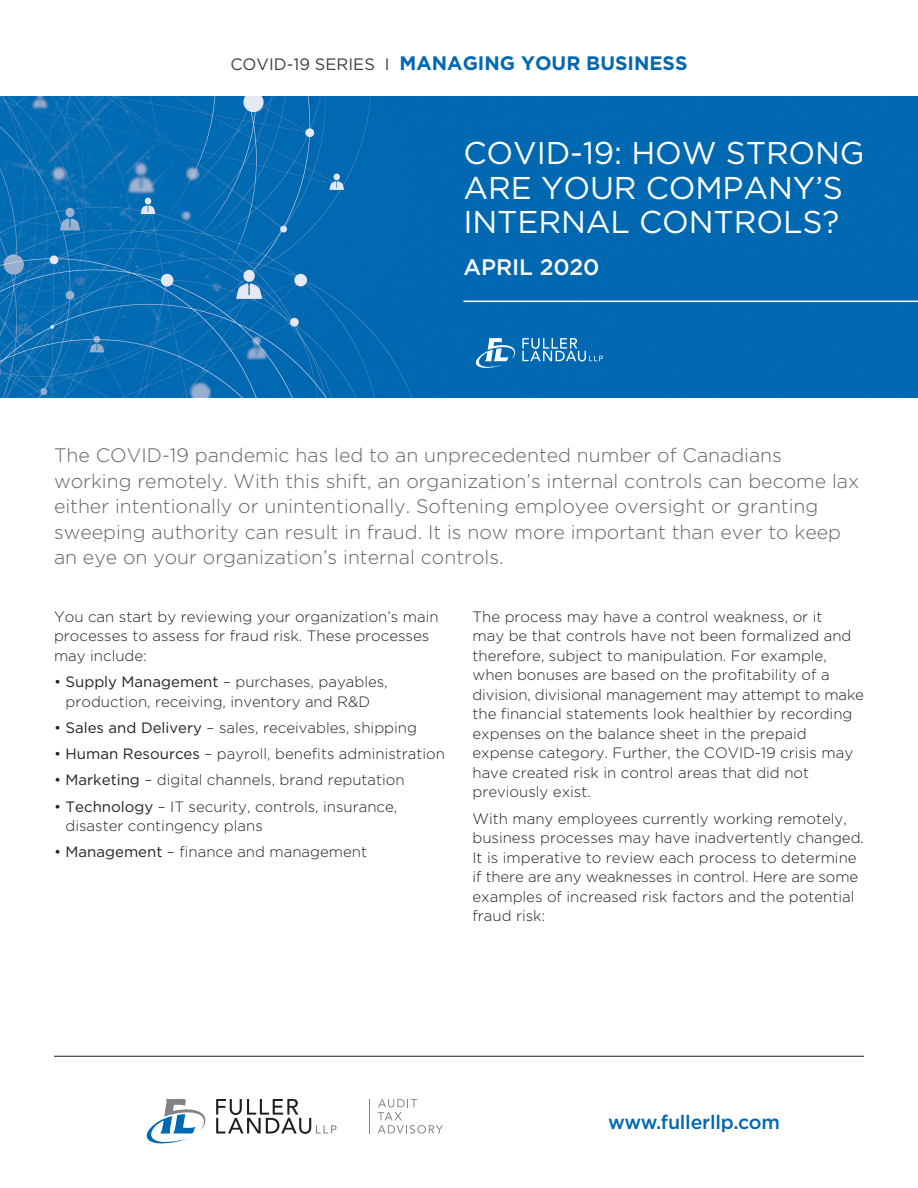
<style>
.page{position:relative;width:918px;height:1188px;background:#fff}
.page>*{position:absolute;margin:0;border:0;box-sizing:border-box;transform-origin:0 0}
.Body_-_Sub_Head{font:31.5px/34.5px "Gotham HTF";letter-spacing:-.005em;color:#fff}
.Body_-_Sub_Head-2{font:500 22.5px "Gotham HTF";letter-spacing:-.005em;color:#fff}
.Body_-_Sub_Head-3{font:300 19.5px/25.5px "Gotham HTF";color:#636366}
.Body_-_Sub_Head-4{font:700 19.5px "Gotham HTF";color:#0168b3}
.t1{font:500 19.5px "Gotham HTF";letter-spacing:-.01em;color:#0168b3}
.Body_-_Sub_Head-5{font:300 15px/19.5px "Gotham HTF";color:#231f20}
.s1{font-weight:400;font-size:16.5px;color:#3e3e3f}
.s2{font-weight:400}
</style>
<div class="page">
<img style="left:0;top:96px;width:918px;height:301px">
<hr style="left:464px;top:301px;width:454px;height:1px;background:#fff">
<svg style="left:216px;top:1099px;width:121px;height:35px"></svg>
<svg style="left:146px;top:1099px;width:60px;height:45px"></svg>
<svg style="left:378px;top:1099px;width:65px;height:35px"></svg>
<hr style="left:369px;top:1099px;width:1px;height:34px;background:#808285">
<hr style="left:54px;top:1056px;width:810px;height:1px;background:#231f20">
<svg style="left:522px;top:338px;width:81px;height:23px;background:#3788c1"></svg>
<svg style="left:473px;top:338px;width:43px;height:30px"></svg>
<p class="Body_-_Sub_Head-4" style="left:230px;top:52px;width:459px"><span class="s1">COVID-19 SERIES I</span> MANAGING YOUR BUSINESS</p>
<p class="Body_-_Sub_Head" style="left:464px;top:136px;width:403px">COVID-19: HOW STRONG<br>ARE YOUR COMPANY’S<br>INTERNAL CONTROLS?</p>
<p class="Body_-_Sub_Head-2" style="left:464px;top:254px;width:138px">APRIL 2020</p>
<p class="Body_-_Sub_Head-3" style="left:54px;top:442px;width:807px">The COVID-19 pandemic has led to an unprecedented number of Canadians working remotely. With this shift, an organization’s internal controls can become lax either intentionally or unintentionally. Softening employee oversight or granting sweeping authority can result in fraud. It is now more important than ever to keep an eye on your organization’s internal controls.</p>
<p class="Body_-_Sub_Head-5" style="left:54px;top:607px;width:386px">You can start by reviewing your organization’s main processes to assess for fraud risk. These processes may include:</p>
<p class="Body_-_Sub_Head-5" style="left:54px;top:672px;width:335px;text-align:center">• <span class="s2">Supply Management</span> – purchases, payables, production, receiving, inventory and R&amp;D</p>
<p class="Body_-_Sub_Head-5" style="left:54px;top:718px;width:364px">• <span class="s2">Sales and Delivery</span> – sales, receivables, shipping</p>
<p class="Body_-_Sub_Head-5" style="left:54px;top:744px;width:393px">• <span class="s2">Human Resources</span> – payroll, benefits administration</p>
<p class="Body_-_Sub_Head-5" style="left:54px;top:770px;width:352px">• <span class="s2">Marketing</span> – digital channels, brand reputation</p>
<p class="Body_-_Sub_Head-5" style="left:66px;top:796px;width:333px;text-indent:-12px">• <span class="s2">Technology</span> – IT security, controls, insurance, disaster contingency plans</p>
<p class="Body_-_Sub_Head-5" style="left:54px;top:842px;width:315px">• <span class="s2">Management</span> – finance and management</p>
<p class="Body_-_Sub_Head-5" style="left:472px;top:607px;width:393px">The process may have a control weakness, or it<br>may be that controls have not been formalized and therefore, subject to manipulation. For example, when bonuses are based on the profitability of a division, divisional management may attempt to make the financial statements look healthier by recording expenses on the balance sheet in the prepaid expense category. Further, the COVID-19 crisis may have created risk in control areas that did not previously exist.</p>
<p class="Body_-_Sub_Head-5" style="left:472px;top:808px;width:393px">With many employees currently working remotely, business processes may have inadvertently changed.<br>It is imperative to review each process to determine if there are any weaknesses in control. Here are some examples of increased risk factors and the potential fraud risk:</p>
<p class="t1" style="left:608px;top:1111px;width:173px">www.fullerllp.com</p>
</div>
